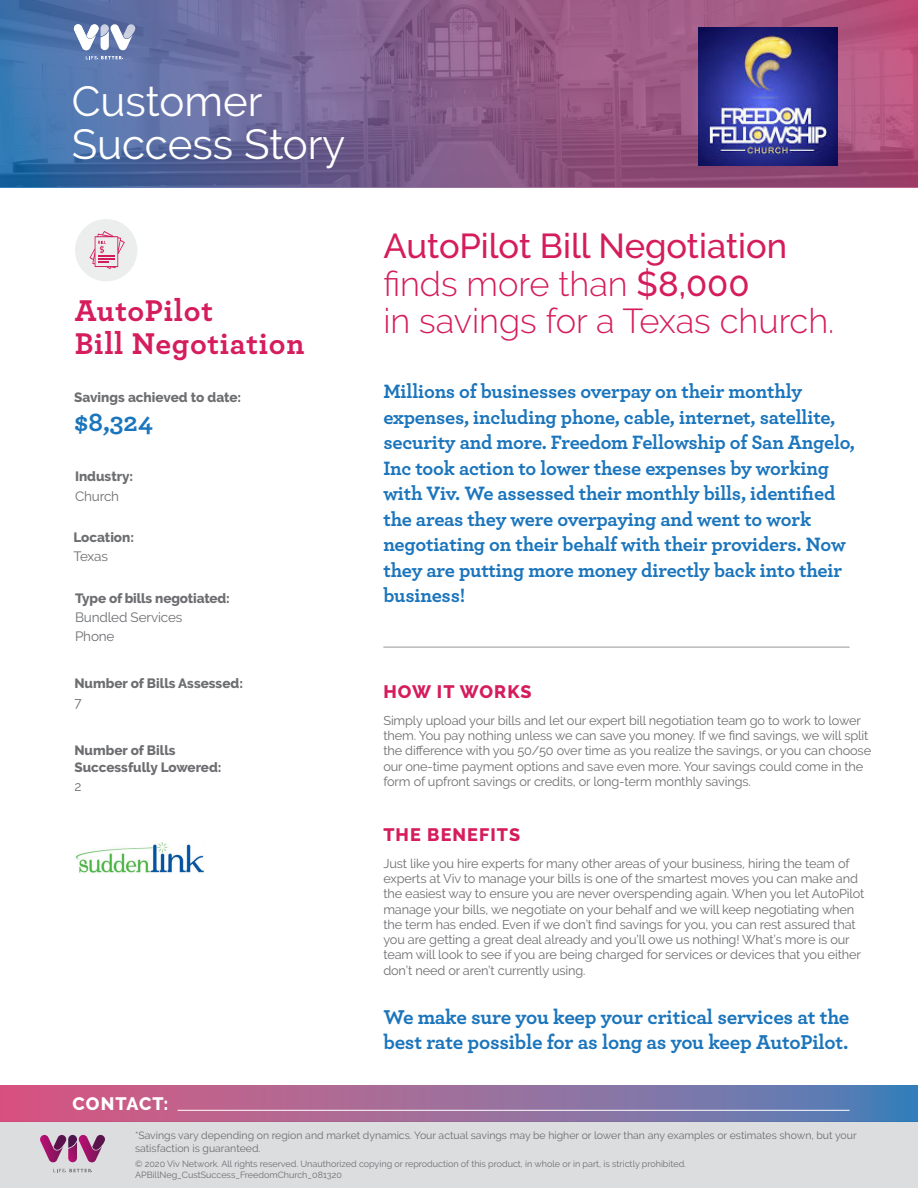
<style>
.page{position:relative;width:918px;height:1188px;background:#fff}
.page>*{position:absolute;margin:0;border:0;box-sizing:border-box;transform-origin:0 0}
.t1{font:42px/43.5px "Raleway";color:#fff}
.t2{font:300 34.5px/37.5px "Raleway";color:#d51c5c}
.t3{font:700 31.5px/33px "Archer";letter-spacing:.02em;color:#d51c5c}
.t4{font:700 27px "Archer";color:#1b75bc}
.t5{font:700 21px/25.5px "Archer";letter-spacing:-.01em;color:#1b75bc}
.t6{font:700 20.25px/25.5px "Archer";letter-spacing:-.01em;color:#1b75bc}
.t7{font:800 18px "Raleway";letter-spacing:.06em;color:#d51c5c}
.t8{font:800 18px "Raleway";letter-spacing:.055em;color:#fff}
.t9{font:800 13.5px/16.2px "Raleway";color:#6d6e71}
.t10{font:13.5px/19.2px "Raleway";letter-spacing:-.01em;color:#6d6e71}
.t11{font:12.75px/15.3px "Raleway";letter-spacing:-.01em;color:#6d6e71}
.t12{font:10.5px/12.6px "Raleway";color:#6d6e71}
.t13{font:9px/10.8px "Raleway";color:#6d6e71}
.s1{font-weight:500}
</style>
<div class="page">
<div style="left:0;top:1121px;width:918px;height:67px;background:#dcddde"></div>
<svg style="left:0;top:1086px;width:918px;height:35px;background:#986e9c"></svg>
<svg style="left:0;top:0;width:918px;height:187px;background:#7d608f"></svg>
<svg style="left:40px;top:1135px;width:65px;height:28px"></svg>
<svg style="left:53px;top:1169px;width:39px;height:3px"></svg>
<svg style="left:73px;top:24px;width:62px;height:36px"></svg>
<hr style="left:383px;top:647px;width:467px;height:1px;background:#939598">
<div style="left:75px;top:219px;width:62px;height:62px;background:#eceded;border-radius:50%"></div>
<svg style="left:89px;top:231px;width:36px;height:38px"></svg>
<hr style="left:178px;top:1110px;width:672px;height:1px;background:#fff">
<img style="left:75px;top:842px;width:129px;height:31px">
<img style="left:699px;top:27px;width:139px;height:139px">
<h1 class="t1" style="left:72px;top:79px;width:275px">Customer<br>Success Story</h1>
<h3 class="t3" style="left:75px;top:292px;width:231px">AutoPilot<br>Bill Negotiation</h3>
<p class="t9" style="left:74px;top:390px;width:169px">Savings achieved to date:</p>
<h3 class="t4" style="left:74px;top:401px;width:81px">$8,324</h3>
<p class="t9" style="left:75px;top:469px;width:60px">Industry:</p>
<p class="t10" style="left:75px;top:486px;width:46px">Church</p>
<p class="t9" style="left:74px;top:530px;width:62px">Location:</p>
<p class="t10" style="left:74px;top:547px;width:36px">Texas</p>
<p class="t9" style="left:75px;top:590px;width:156px">Type of bills negotiated:</p>
<p class="t10" style="left:75px;top:608px;width:109px">Bundled Services<br>Phone</p>
<p class="t9" style="left:74px;top:676px;width:170px">Number of Bills Assessed:</p>
<p class="t10" style="left:74px;top:693px;width:9px">7</p>
<p class="t9" style="left:74px;top:743px;width:149px">Number of Bills<br>Successfully Lowered:</p>
<p class="t10" style="left:74px;top:776px;width:9px">2</p>
<h3 class="t8" style="left:73px;top:1094px;width:97px">CONTACT:</h3>
<h2 class="t2" style="left:383px;top:227px;width:452px"><span class="s1">AutoPilot Bill Negotiation </span>finds more than <span class="s1">$8,000<br></span>in savings for a Texas church.</h2>
<p class="t6" style="left:383px;top:377px;width:473px">Millions of businesses overpay on their monthly expenses, including phone, cable, internet, satellite, security and more. Freedom Fellowship of San Angelo, Inc took action to lower these expenses by working with Viv. We assessed their monthly bills, identified the areas they were overpaying and went to work negotiating on their behalf with their providers. Now they are putting more money directly back into their business!</p>
<h3 class="t7" style="left:383px;top:682px;width:150px">HOW IT WORKS</h3>
<p class="t11" style="left:383px;top:712px;width:489px">Simply upload your bills and let our expert bill negotiation team go to work to lower them. You pay nothing unless we can save you money. If we find savings, we will split the difference with you 50/50 over time as you realize the savings, or you can choose our one-time payment options and save even more. Your savings could come in the form of upfront savings or credits, or long-term monthly savings.</p>
<h3 class="t7" style="left:383px;top:825px;width:138px">THE BENEFITS</h3>
<p class="t11" style="left:383px;top:856px;width:483px">Just like you hire experts for many other areas of your business, hiring the team of experts at Viv to manage your bills is one of the smartest moves you can make and the easiest way to ensure you are never overspending again. When you let AutoPilot manage your bills, we negotiate on your behalf and we will keep negotiating when the term has ended. Even if we don’t find savings for you, you can rest assured that you are getting a great deal already and you’ll owe us nothing! What’s more is our team will look to see if you are being charged for services or devices that you either don’t need or aren’t currently using.</p>
<h3 class="t5" style="left:383px;top:1003px;width:468px">We make sure you keep your critical services at the best rate possible for as long as you keep AutoPilot.</h3>
<p class="t12" style="left:135px;top:1129px;width:723px">*Savings vary depending on region and market dynamics. Your actual savings may be higher or lower than any examples or estimates shown, but your satisfaction is guaranteed.</p>
<p class="t13" style="left:135px;top:1159px;width:552px">© 2020 Viv Network. All rights reserved. Unauthorized copying or reproduction of this product, in whole or in part, is strictly prohibited.<br>APBillNeg_CustSuccess_FreedomChurch_081320</p>
</div>
